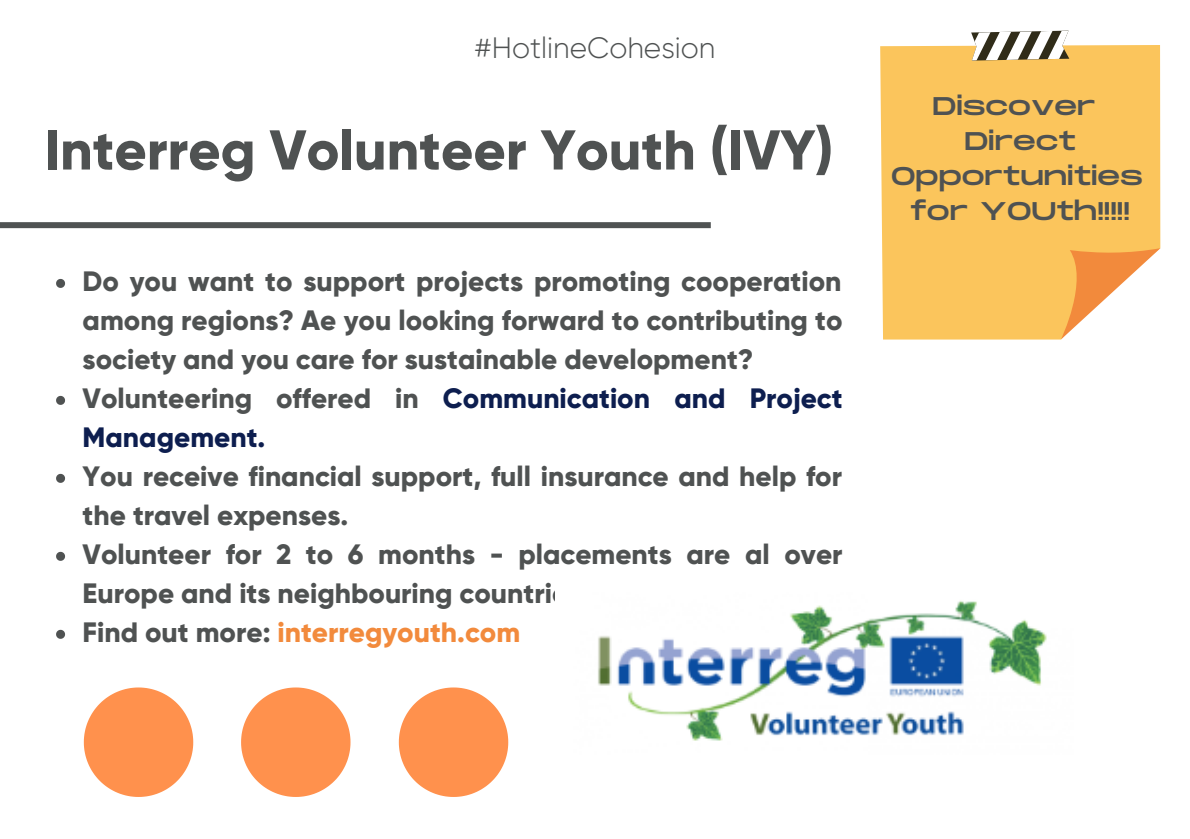
<style>
.page{position:relative;width:1190px;height:839px;background:#fff}
.page>*{position:absolute;margin:0;border:0;box-sizing:border-box;transform-origin:0 0}
.t1{font:800 56px "Gilroy";color:#4f5252}
.t2{font:300 29.4px "Gilroy";color:#4f5252}
.t3{font:800 28px/39px "Gilroy";color:#4f5252}
.t4{font:25.6px/35px "Monument Extended";color:#4f5252;text-align:center}
.s1{color:#0d1e4f}
.s2{color:#f28a3c}
</style>
<div class="page">
<div style="left:0;top:222px;width:711px;height:6px;background:#4f5252"></div>
<svg style="left:84px;top:687px;width:109px;height:109px"></svg>
<div style="left:880px;top:45px;width:280px;height:294px;background:#fbc55c"></div>
<svg style="left:971px;top:31px;width:98px;height:30px"></svg>
<svg style="left:1061px;top:248px;width:99px;height:91px"></svg>
<svg style="left:241px;top:687px;width:109px;height:109px"></svg>
<svg style="left:399px;top:687px;width:109px;height:109px"></svg>
<svg style="left:56px;top:279px;width:9px;height:9px"></svg>
<svg style="left:56px;top:396px;width:9px;height:9px"></svg>
<svg style="left:56px;top:474px;width:9px;height:9px"></svg>
<svg style="left:56px;top:552px;width:9px;height:9px"></svg>
<svg style="left:56px;top:629px;width:9px;height:9px"></svg>
<img style="left:598px;top:600px;width:449px;height:141px">
<p class="t2" style="left:474px;top:31px;width:243px">#HotlineCohesion</p>
<h1 class="t1" style="left:44px;top:116px;width:790px">Interreg Volunteer Youth (IVY)</h1>
<p class="t3" style="left:83px;top:262px;width:761px">Do you want to support projects promoting cooperation among regions? Ae you looking forward to contributing to society and you care for sustainable development?<br>Volunteering offered in <span class="s1">Communication and Project Management.</span></p>
<p class="t3" style="left:83px;top:456px;width:761px">You receive financial support, full insurance and help for the travel expenses.<br>Volunteer for 2 to 6 months - placements are al over Europe and its neighbouring countries.<br>Find out more: <span class="s2">interregyouth.com</span></p>
<p class="t4" style="left:891px;top:90px;width:253px">Discover<br>Direct<br>Opportunities for YOUth!!!!!</p>
</div>
